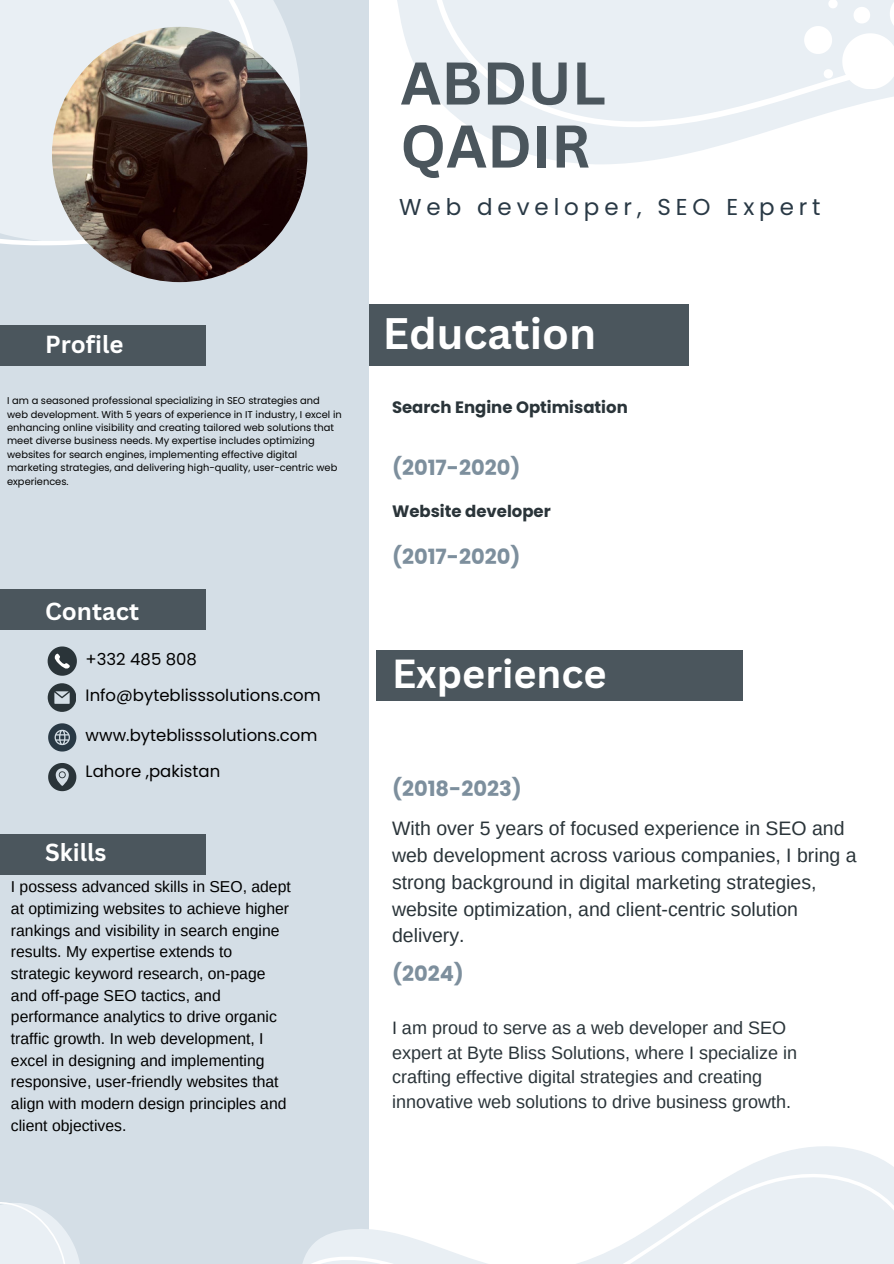
<style>
.page{position:relative;width:894px;height:1264px;background:#fff}
.page>*{position:absolute;margin:0;border:0;box-sizing:border-box;transform-origin:0 0}
.t1{font:700 58.8px/63px "Canva Sans";color:#4b565d}
.t2{font:700 42.9px "Canva Sans";color:#fff}
.t3{font:700 39.45px "Canva Sans";color:#fff}
.t4{font:700 24px "Canva Sans";color:#fff}
.t5{font:22.95px "Poppins";letter-spacing:.215em;color:#293945}
.t6{font:700 21px "Poppins";color:#7d8f9d}
.t7{font:19.5px/26.8px "Arimo";color:#2a3439}
.t8{font:18px/24.8px "Arimo";color:#2a3439}
.t9{font:16.5px "Poppins";color:#000}
.t10{font:700 16.5px "Poppins";color:#2a3439}
.t11{font:15.75px/21.6px "Arimo";color:#000}
.t12{font:9.9px/13.5px "Poppins";color:#000}
</style>
<div class="page">
<svg style="left:369px;top:0;width:524px;height:366px"></svg>
<div style="left:343px;top:304px;width:345px;height:61px;background:#4b565d"></div>
<div style="left:376px;top:650px;width:366px;height:50px;background:#4b565d"></div>
<div style="left:0;top:0;width:369px;height:1263px;background:#d4dee6"></div>
<svg style="left:265px;top:0;width:42px;height:243px"></svg>
<div style="left:0;top:0;width:265px;height:245px;background:#e9eff4"></div>
<div style="left:0;top:325px;width:205px;height:40px;background:#4b565d"></div>
<div style="left:0;top:589px;width:205px;height:40px;background:#4b565d"></div>
<div style="left:0;top:834px;width:205px;height:40px;background:#4b565d"></div>
<svg style="left:303px;top:1146px;width:590px;height:117px"></svg>
<svg style="left:0;top:1202px;width:80px;height:61px"></svg>
<img style="left:52px;top:27px;width:255px;height:255px;border-radius:50%">
<svg style="left:803px;top:0;width:90px;height:89px"></svg>
<svg style="left:48px;top:646px;width:29px;height:29px"></svg>
<svg style="left:48px;top:683px;width:28px;height:28px"></svg>
<svg style="left:48px;top:723px;width:28px;height:28px"></svg>
<svg style="left:48px;top:763px;width:28px;height:28px"></svg>
<p class="t4" style="left:45px;top:328px;width:80px">Profile</p>
<p class="t12" style="left:7px;top:394px;width:336px">I am a seasoned professional specializing in SEO strategies and web development. With 5 years of experience in IT industry, I excel in enhancing online visibility and creating tailored web solutions that meet diverse business needs. My expertise includes optimizing websites for search engines, implementing effective digital marketing strategies, and delivering high-quality, user-centric web experiences.</p>
<p class="t4" style="left:45px;top:594px;width:95px">Contact</p>
<h3 class="t9" style="left:86px;top:647px;width:113px">+332 485 808</h3>
<p class="t9" style="left:86px;top:683px;width:236px">Info@byteblisssolutions.com</p>
<h3 class="t9" style="left:86px;top:723px;width:233px">www.byteblisssolutions.com</h3>
<p class="t9" style="left:86px;top:759px;width:136px">Lahore ,pakistan</p>
<p class="t4" style="left:45px;top:835px;width:63px">Skills</p>
<p class="t11" style="left:11px;top:876px;width:281px">I possess advanced skills in SEO, adept at optimizing websites to achieve higher rankings and visibility in search engine results. My expertise extends to strategic keyword research, on-page and off-page SEO tactics, and performance analytics to drive organic traffic growth. In web development, I excel in designing and implementing responsive, user-friendly websites that align with modern design principles and client objectives.</p>
<p class="t1" style="left:400px;top:50px;width:207px">ABDUL<br>QADIR</p>
<p class="t5" style="left:399px;top:191px;width:423px">Web developer, SEO Expert</p>
<h3 class="t2" style="left:382px;top:303px;width:215px">Education</h3>
<h1 class="t10" style="left:392px;top:395px;width:237px">Search Engine Optimisation</h1>
<p class="t6" style="left:392px;top:452px;width:130px">(2017-2020)</p>
<h2 class="t10" style="left:392px;top:500px;width:160px">Website developer</h2>
<p class="t6" style="left:392px;top:542px;width:130px">(2017-2020)</p>
<p class="t3" style="left:392px;top:645px;width:216px">Experience</p>
<h4 class="t6" style="left:392px;top:774px;width:131px">(2018-2023)</h4>
<p class="t7" style="left:392px;top:815px;width:466px">With over 5 years of focused experience in SEO and web development across various companies, I bring a strong background in digital marketing strategies, website optimization, and client-centric solution delivery.</p>
<p class="t6" style="left:392px;top:958px;width:73px">(2024)</p>
<p class="t8" style="left:392px;top:1015px;width:406px">I am proud to serve as a web developer and SEO expert at Byte Bliss Solutions, where I specialize in crafting effective digital strategies and creating innovative web solutions to drive business growth.</p>
</div>
